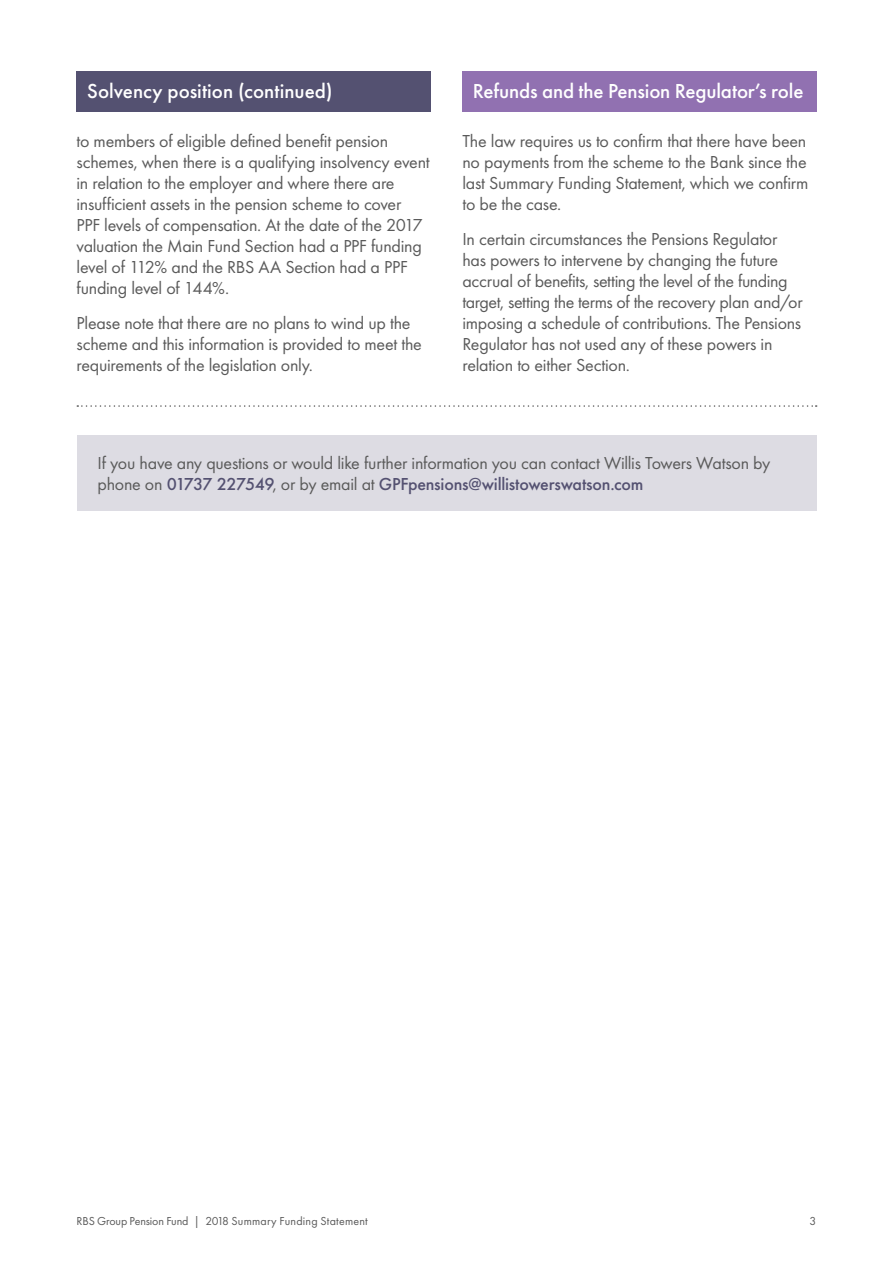
<style>
.page{position:relative;width:893px;height:1263px;background:#fff}
.page>*{position:absolute;margin:0;border:0;box-sizing:border-box;transform-origin:0 0}
.t1{font:500 21px "Futura PT";letter-spacing:-.005em;color:#fff}
.t2{font:18px/21px "Futura PT";letter-spacing:-.015em;color:#5a5a5a}
.t3{font:12px "Futura PT";letter-spacing:.01em;color:#5a5a5a}
.s1{font-weight:500;color:#545171}
</style>
<div class="page">
<div style="left:462px;top:71px;width:354px;height:41px;background:#9171b1"></div>
<div style="left:77px;top:435px;width:739px;height:76px;background:#dddce3"></div>
<svg style="left:77px;top:405px;width:740px;height:2px"></svg>
<div style="left:77px;top:71px;width:354px;height:41px;background:#545171"></div>
<p class="t1" style="left:87px;top:78px;width:247px">Solvency position (continued)</p>
<p class="t2" style="left:77px;top:130px;width:355px">to members of eligible defined benefit pension schemes, when there is a qualifying insolvency event in relation to the employer and where there are insufficient assets in the pension scheme to cover<br>PPF levels of compensation. At the date of the 2017 valuation the Main Fund Section had a PPF funding level of 112% and the RBS AA Section had a PPF funding level of 144%.</p>
<p class="t2" style="left:77px;top:312px;width:347px">Please note that there are no plans to wind up the scheme and this information is provided to meet the requirements of the legislation only.</p>
<p class="t1" style="left:473px;top:78px;width:332px">Refunds and the Pension Regulator’s role</p>
<p class="t2" style="left:462px;top:130px;width:348px">The law requires us to confirm that there have been no payments from the scheme to the Bank since the last Summary Funding Statement, which we confirm to be the case.</p>
<p class="t2" style="left:462px;top:228px;width:342px">In certain circumstances the Pensions Regulator has powers to intervene by changing the future accrual of benefits, setting the level of the funding target, setting the terms of the recovery plan and/or imposing a schedule of contributions. The Pensions Regulator has not used any of these powers in relation to either Section.</p>
<p class="t2" style="left:98px;top:452px;width:674px">If you have any questions or would like further information you can contact Willis Towers Watson by phone on <span class="s1">01737 227549</span>, or by email at <span class="s1">GPFpensions@willistowerswatson.com</span></p>
<p class="t3" style="left:77px;top:1214px;width:293px">RBS Group Pension Fund | 2018 Summary Funding Statement</p>
<p class="t3" style="left:810px;top:1214px;width:8px">3</p>
</div>
